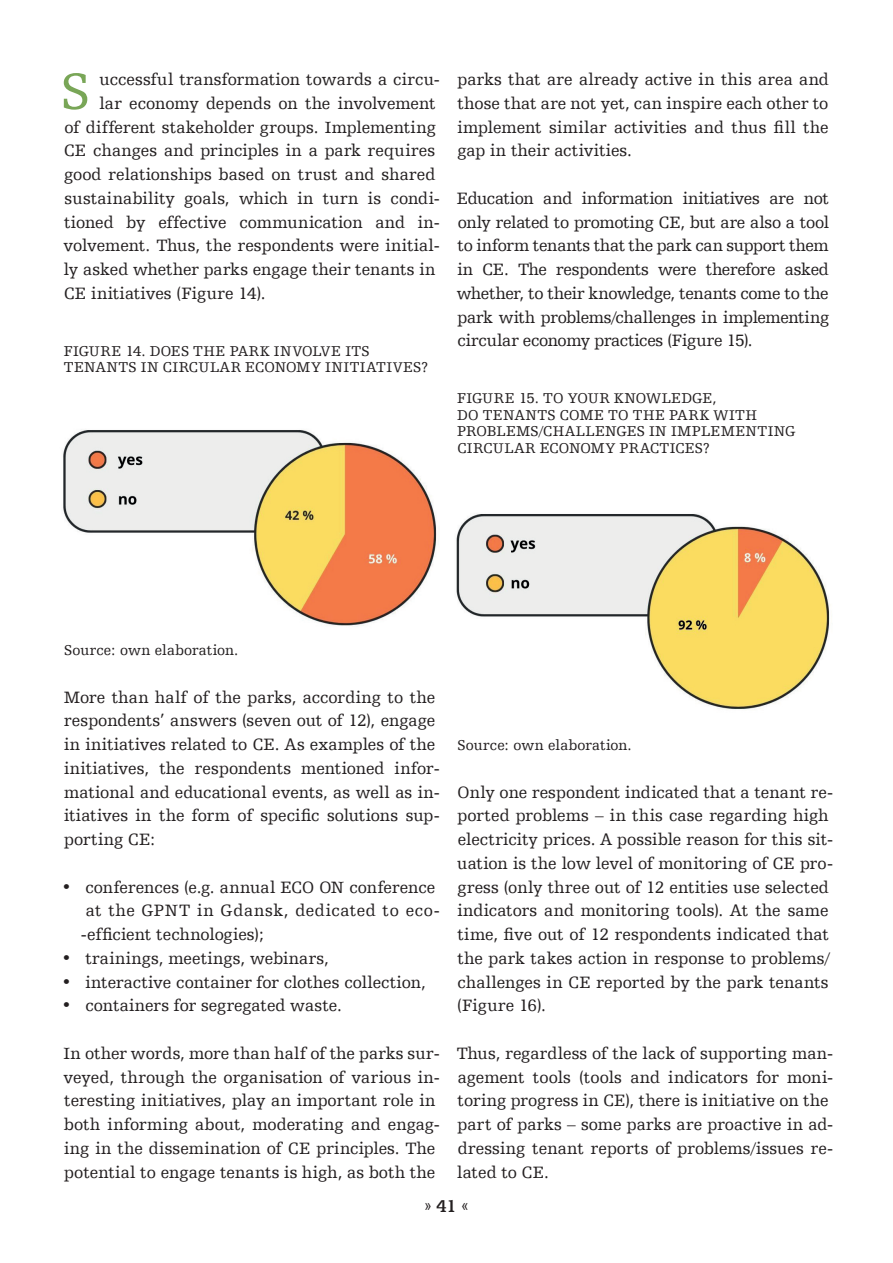
<style>
.page{position:relative;width:893px;height:1263px;background:#fff}
.page>*{position:absolute;margin:0;border:0;box-sizing:border-box;transform-origin:0 0}
.t1{font:53.55px "Humst Slab 712 EU";color:#79a657}
.t2{font:17.25px/23.7px "Humst Slab 712 EU";color:#231f20}
.t3{font:17.25px "Humst Slab 712 EU";letter-spacing:.03em;color:#231f20}
.t4{font:15px/16.5px "Humst Slab 712 EU";letter-spacing:.01em;color:#231f20}
.s1{font-weight:700;font-size:18px}
</style>
<div class="page">
<img style="left:63px;top:430px;width:374px;height:197px">
<img style="left:456px;top:514px;width:374px;height:196px">
<h1 class="t1" style="left:61px;top:59px;width:31px">S</h1>
<p class="t2" style="left:100px;top:68px;width:342px">uccessful transformation towards a circu-</p>
<p class="t2" style="left:100px;top:91px;width:338px">lar economy depends on the involvement</p>
<p class="t2" style="left:64px;top:115px;width:373px">of different stakeholder groups. Implementing</p>
<p class="t2" style="left:64px;top:139px;width:372px">CE changes and principles in a park requires</p>
<p class="t2" style="left:64px;top:163px;width:372px">good relationships based on trust and shared</p>
<p class="t2" style="left:65px;top:186px;width:377px">sustainability goals, which in turn is condi-</p>
<p class="t2" style="left:64px;top:210px;width:378px">tioned by effective communication and in-</p>
<p class="t2" style="left:63px;top:234px;width:378px">volvement. Thus, the respondents were initial-</p>
<p class="t2" style="left:64px;top:258px;width:373px">ly asked whether parks engage their tenants in</p>
<p class="t2" style="left:64px;top:281px;width:203px">CE initiatives (Figure 14).</p>
<p class="t4" style="left:64px;top:343px;width:366px">FIGURE 14. DOES THE PARK INVOLVE ITS<br>TENANTS IN CIRCULAR ECONOMY INITIATIVES?</p>
<p class="t2" style="left:457px;top:68px;width:373px;text-align:justify">parks that are already active in this area and those that are not yet, can inspire each other to implement similar activities and thus fill the gap in their activities.</p>
<p class="t2" style="left:457px;top:187px;width:374px;text-align:justify">Education and information initiatives are not only related to promoting CE, but are also a tool to inform tenants that the park can support them in CE. The respondents were therefore asked whether, to their knowledge, tenants come to the park with problems/challenges in implementing circular economy practices (Figure 15).</p>
<p class="t4" style="left:457px;top:390px;width:340px">FIGURE 15. TO YOUR KNOWLEDGE,<br>DO TENANTS COME TO THE PARK WITH<br>PROBLEMS/CHALLENGES IN IMPLEMENTING<br>CIRCULAR ECONOMY PRACTICES?</p>
<p class="t4" style="left:64px;top:642px;width:176px">Source: own elaboration.</p>
<p class="t2" style="left:64px;top:685px;width:378px">More than half of the parks, according to the respondents’ answers (seven out of 12), engage in initiatives related to CE. As examples of the initiatives, the respondents mentioned infor&shy;mational and educational events, as well as in&shy;itiatives in the form of specific solutions sup&shy;porting CE:</p>
<p class="t2" style="left:62px;top:875px;width:375px">• conferences (e.g. annual ECO ON conference</p>
<p class="t3" style="left:86px;top:900px;width:356px">at the GPNT in Gdansk, dedicated to eco-</p>
<p class="t2" style="left:80px;top:923px;width:185px">-efficient technologies);</p>
<p class="t2" style="left:62px;top:946px;width:269px">• trainings, meetings, webinars,</p>
<p class="t2" style="left:62px;top:970px;width:366px">• interactive container for clothes collection,</p>
<p class="t2" style="left:62px;top:994px;width:282px">• containers for segregated waste.</p>
<p class="t2" style="left:63px;top:1041px;width:378px">In other words, more than half of the parks sur&shy;veyed, through the organisation of various in&shy;teresting initiatives, play an important role in both informing about, moderating and engag&shy;ing in the dissemination of CE principles. The potential to engage tenants is high, as both the</p>
<p class="t4" style="left:457px;top:737px;width:176px">Source: own elaboration.</p>
<p class="t2" style="left:457px;top:780px;width:378px">Only one respondent indicated that a tenant re&shy;ported problems – in this case regarding high electricity prices. A possible reason for this sit&shy;uation is the low level of monitoring of CE pro&shy;gress (only three out of 12 entities use selected indicators and monitoring tools). At the same time, five out of 12 respondents indicated that the park takes action in response to problems/ challenges in CE reported by the park tenants (Figure 16).</p>
<p class="t2" style="left:457px;top:1041px;width:378px">Thus, regardless of the lack of supporting man&shy;agement tools (tools and indicators for moni&shy;toring progress in CE), there is initiative on the part of parks – some parks are proactive in ad&shy;dressing tenant reports of problems/issues re&shy;lated to CE.</p>
<p class="t4" style="left:425px;top:1197px;width:45px">» <span class="s1">41</span> «</p>
</div>
